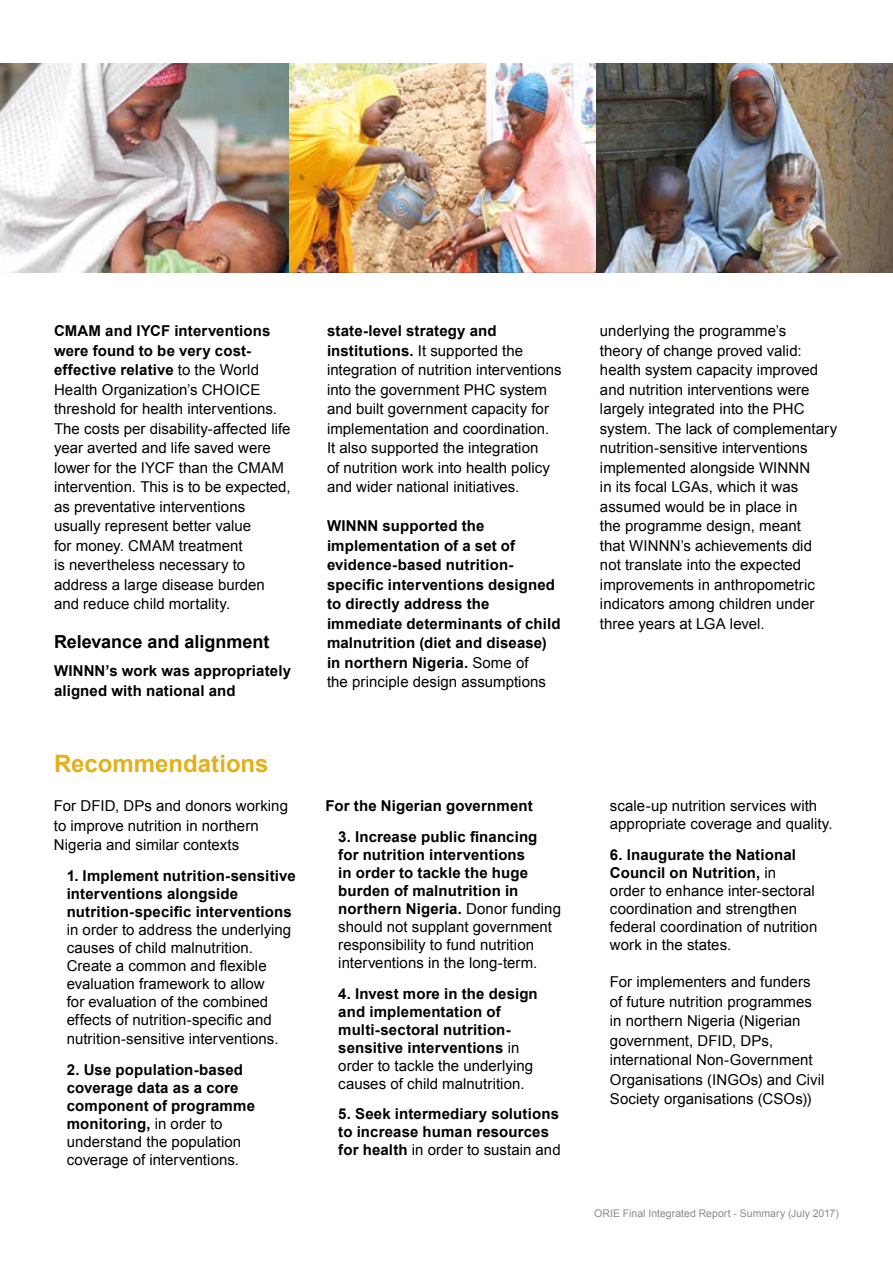
<style>
.page{position:relative;width:893px;height:1263px;background:#fff}
.page>*{position:absolute;margin:0;border:0;box-sizing:border-box;transform-origin:0 0}
.t1{font:700 24px "Arial";color:#e4b11b}
.t2{font:700 18px "Arial";color:#000}
.t3{font:15px/19.5px "Arial";letter-spacing:.005em;color:#000}
.t4{font:700 15px/18px "Arial";letter-spacing:.01em;color:#000}
.t5{font:10.5px "Arial";letter-spacing:.005em;color:#575756}
.s1{font-weight:700}
.s2{font-weight:400}
</style>
<div class="page">
<img style="left:0;top:64px;width:597px;height:208px">
<img style="left:597px;top:64px;width:296px;height:208px">
<p class="t3" style="left:54px;top:321px;width:238px"><span class="s1">CMAM and IYCF interventions were found to be very cost&shy;effective relative</span> to the World<br>Health Organization’s CHOICE threshold for health interventions.<br>The costs per disability-affected life year averted and life saved were lower for the IYCF than the CMAM intervention. This is to be expected, as preventative interventions usually represent better value<br>for money. CMAM treatment<br>is nevertheless necessary to address a large disease burden and reduce child mortality.</p>
<p class="t2" style="left:54px;top:629px;width:217px">Relevance and alignment</p>
<p class="t4" style="left:54px;top:661px;width:239px;line-height:19.5px">WINNN’s work was appropriately aligned with national and</p>
<h1 class="t1" style="left:54px;top:747px;width:216px">Recommendations</h1>
<p class="t3" style="left:54px;top:796px;width:236px">For DFID, DPs and donors working to improve nutrition in northern<br>Nigeria and similar contexts</p>
<p class="t4" style="left:67px;top:867px;width:231px">1. Implement nutrition-sensitive interventions alongside nutrition-specific interventions</p>
<p class="t3" style="left:67px;top:920px;width:226px;line-height:18px">in order to address the underlying causes of child malnutrition.<br>Create a common and flexible evaluation framework to allow<br>for evaluation of the combined effects of nutrition-specific and</p>
<p class="t3" style="left:67px;top:1029px;width:213px">nutrition-sensitive interventions.</p>
<p class="t4" style="left:67px;top:1061px;width:190px">2. Use population-based coverage data as a core component of programme monitoring, <span class="s2">in order to understand the population coverage of interventions.</span></p>
<p class="t3" style="left:327px;top:321px;width:236px"><span class="s1">state-level strategy and institutions.</span> It supported the integration of nutrition interventions into the government PHC system and built government capacity for implementation and coordination.<br>It also supported the integration<br>of nutrition work into health policy and wider national initiatives.</p>
<p class="t4" style="left:327px;top:516px;width:235px;line-height:19.5px">WINNN supported the implementation of a set of evidence-based nutrition&shy;specific interventions designed to directly address the immediate determinants of child malnutrition (diet and disease) in northern Nigeria. <span class="s2">Some of<br>the principle design assumptions</span></p>
<p class="t4" style="left:326px;top:797px;width:209px">For the Nigerian government</p>
<p class="t4" style="left:338px;top:828px;width:224px">3. Increase public financing for nutrition interventions<br>in order to tackle the huge burden of malnutrition in northern Nigeria. <span class="s2">Donor funding should not supplant government responsibility to fund nutrition interventions in the long-term.</span></p>
<p class="t4" style="left:338px;top:984px;width:201px">4. Invest more in the design and implementation of multi-sectoral nutrition&shy;sensitive interventions <span class="s2">in order to tackle the underlying causes of child malnutrition.</span></p>
<p class="t4" style="left:338px;top:1105px;width:224px">5. Seek intermediary solutions to increase human resources for health <span class="s2">in order to sustain and</span></p>
<p class="t3" style="left:600px;top:321px;width:239px">underlying the programme’s<br>theory of change proved valid: health system capacity improved and nutrition interventions were largely integrated into the PHC system. The lack of complementary nutrition-sensitive interventions implemented alongside WINNN<br>in its focal LGAs, which it was assumed would be in place in<br>the programme design, meant<br>that WINNN’s achievements did<br>not translate into the expected improvements in anthropometric indicators among children under three years at LGA level.</p>
<p class="t3" style="left:610px;top:797px;width:224px;line-height:18px">scale-up nutrition services with appropriate coverage and quality.</p>
<p class="t3" style="left:610px;top:845px;width:209px;line-height:18px"><span class="s1">6. Inaugurate the National<br>Council on Nutrition,</span> in<br>order to enhance inter-sectoral coordination and strengthen federal coordination of nutrition work in the states.</p>
<p class="t3" style="left:610px;top:972px;width:216px">For implementers and funders of future nutrition programmes in northern Nigeria (Nigerian government, DFID, DPs, international Non-Government<br>Organisations (INGOs) and Civil<br>Society organisations (CSOs))</p>
<p class="t5" style="left:594px;top:1206px;width:246px">ORIE Final Integrated Report - Summary (July 2017)</p>
</div>
